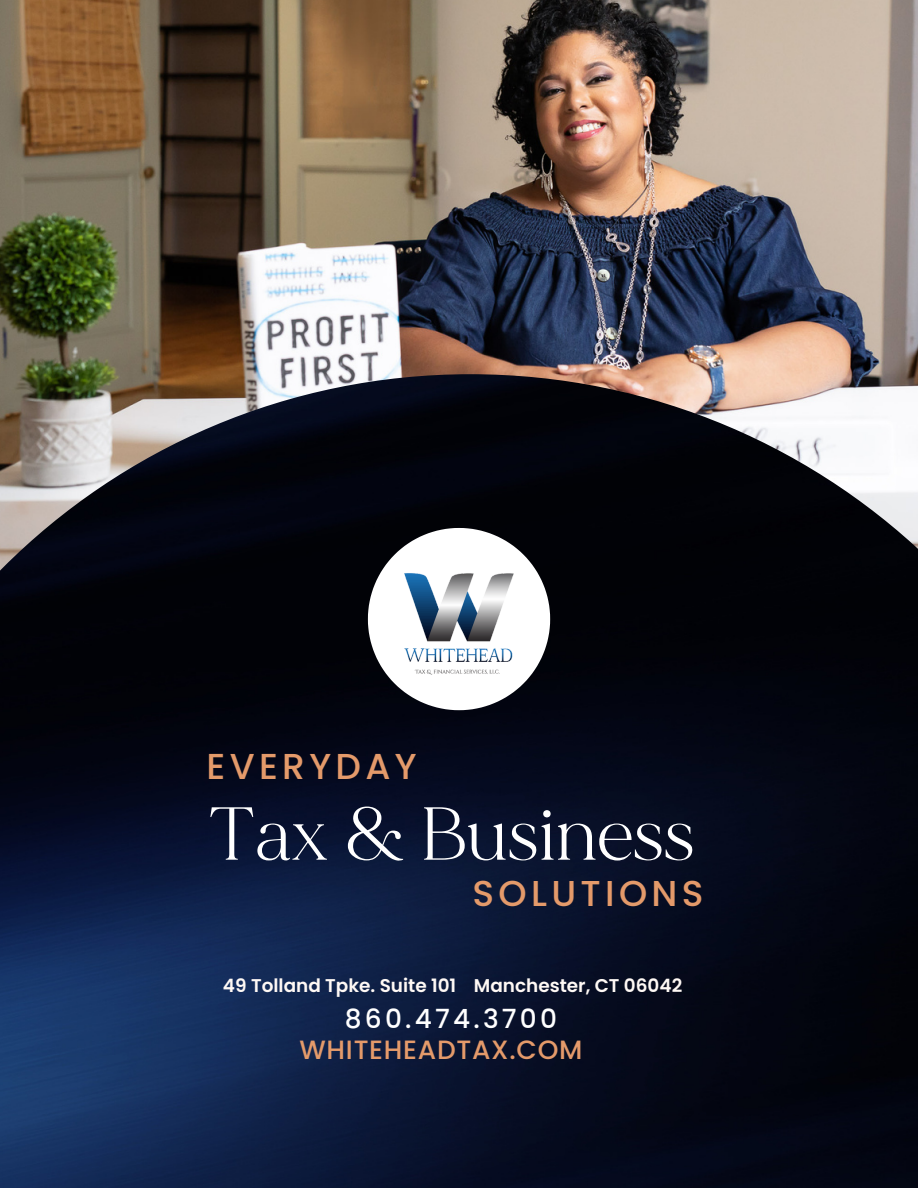
<style>
.page{position:relative;width:918px;height:1188px;background:#fff}
.page>*{position:absolute;margin:0;border:0;box-sizing:border-box;transform-origin:0 0}
.t1{font:74.85px "MADE Mirage";color:#fff}
.t2{font:500 36px "Poppins";letter-spacing:.12em;color:#e49a6a}
.t3{font:500 26.4px "Poppins";letter-spacing:.03em;color:#e49a6a}
.t4{font:500 26.4px "Poppins";letter-spacing:.12em;color:#fff}
.t5{font:600 18.45px "Poppins";color:#fff9f5}
</style>
<div class="page">
<img style="left:0;top:0;width:918px;height:374px">
<img style="left:0;top:374px;width:918px;height:814px">
<svg style="left:368px;top:528px;width:182px;height:182px"></svg>
<img style="left:348px;top:563px;width:223px;height:126px">
<h2 class="t2" style="left:206px;top:741px;width:212px">EVERYDAY</h2>
<h1 class="t1" style="left:208px;top:789px;width:488px">Tax &amp; Business</h1>
<h2 class="t2" style="left:472px;top:868px;width:233px">SOLUTIONS</h2>
<p class="t5" style="left:223px;top:972px;width:461px">49 Tolland Tpke. Suite 101 Manchester, CT 06042</p>
<h3 class="t4" style="left:345px;top:1000px;width:214px">860.474.3700</h3>
<h3 class="t3" style="left:299px;top:1031px;width:285px">WHITEHEADTAX.COM</h3>
</div>
